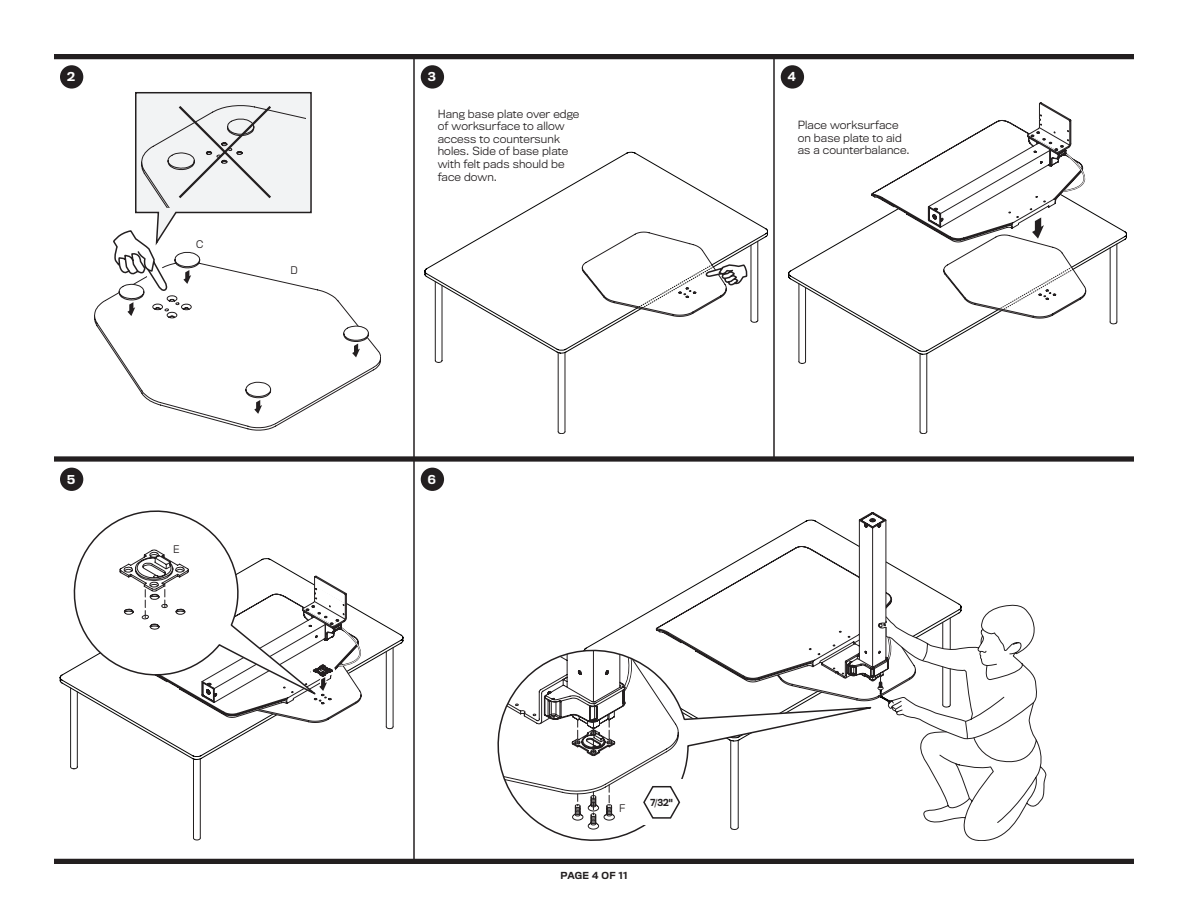
<style>
.page{position:relative;width:1188px;height:918px;background:#fff}
.page>*{position:absolute;margin:0;border:0;box-sizing:border-box;transform-origin:0 0}
.t1{font:500 11.4px "Titling Gothic FB";color:#fff}
.t2{font:300 10.5px/12.6px "Titling Gothic FB";letter-spacing:.01em;color:#231f20}
.t3{font:300 9.75px "Titling Gothic FB";color:#231f20}
.t4{font:500 9px "Titling Gothic FB";letter-spacing:.02em;color:#231f20}
.t5{font:500 9px "Titling Gothic FB";letter-spacing:.02em;color:#231f20;scale:.9 1}
</style>
<div class="page">
<svg style="left:94px;top:300px;width:287px;height:130px"></svg>
<svg style="left:425px;top:152px;width:343px;height:202px"></svg>
<hr style="left:558px;top:353px;width:1px;height:79px;background:#211e1e">
<hr style="left:565px;top:353px;width:1px;height:79px;background:#211e1e">
<svg style="left:558px;top:431px;width:8px;height:3px"></svg>
<svg style="left:435px;top:281px;width:8px;height:82px"></svg>
<hr style="left:758px;top:241px;width:1px;height:79px;background:#211e1e">
<svg style="left:582px;top:231px;width:176px;height:92px"></svg>
<hr style="left:193px;top:759px;width:1px;height:79px;background:#211e1e">
<hr style="left:200px;top:759px;width:1px;height:79px;background:#211e1e">
<svg style="left:193px;top:837px;width:8px;height:3px"></svg>
<svg style="left:788px;top:210px;width:339px;height:145px"></svg>
<hr style="left:920px;top:354px;width:1px;height:78px;background:#211e1e">
<hr style="left:927px;top:354px;width:1px;height:78px;background:#211e1e">
<svg style="left:919px;top:431px;width:8px;height:3px"></svg>
<svg style="left:798px;top:283px;width:8px;height:81px"></svg>
<svg style="left:1110px;top:321px;width:7px;height:3px"></svg>
<hr style="left:1110px;top:248px;width:1px;height:74px;background:#211e1e">
<hr style="left:1117px;top:244px;width:1px;height:78px;background:#211e1e">
<svg style="left:871px;top:102px;width:217px;height:218px"></svg>
<svg style="left:70px;top:575px;width:324px;height:194px"></svg>
<svg style="left:66px;top:510px;width:250px;height:186px"></svg>
<svg style="left:105px;top:92px;width:265px;height:325px"></svg>
<div style="left:54px;top:456px;width:1080px;height:6px;background:#231f20"></div>
<div style="left:54px;top:54px;width:1080px;height:5px;background:#231f20"></div>
<div style="left:54px;top:859px;width:1080px;height:5px;background:#231f20"></div>
<hr style="left:413px;top:56px;width:2px;height:403px;background:#231f20">
<hr style="left:413px;top:459px;width:2px;height:402px;background:#231f20">
<hr style="left:773px;top:56px;width:2px;height:403px;background:#231f20">
<div style="left:60px;top:65px;width:23px;height:24px;background:#231f20;border-radius:50%"></div>
<div style="left:421px;top:65px;width:23px;height:24px;background:#231f20;border-radius:50%"></div>
<div style="left:781px;top:65px;width:23px;height:24px;background:#231f20;border-radius:50%"></div>
<div style="left:60px;top:468px;width:23px;height:23px;background:#231f20;border-radius:50%"></div>
<div style="left:421px;top:468px;width:23px;height:23px;background:#231f20;border-radius:50%"></div>
<svg style="left:497px;top:512px;width:549px;height:329px"></svg>
<p class="t1" style="left:67px;top:70px;width:9px">2</p>
<p class="t1" style="left:428px;top:70px;width:10px">3</p>
<p class="t1" style="left:788px;top:70px;width:9px">4</p>
<p class="t3" style="left:196px;top:238px;width:9px">C</p>
<p class="t3" style="left:290px;top:265px;width:9px">D</p>
<p class="t2" style="left:438px;top:107px;width:143px">Hang base plate over edge of worksurface to allow access to countersunk holes. Side of base plate with felt pads should be face down.</p>
<p class="t2" style="left:798px;top:119px;width:102px">Place worksurface</p>
<p class="t2" style="left:798px;top:131px;width:114px">on base plate to aid as a counterbalance.</p>
<p class="t1" style="left:67px;top:472px;width:10px">5</p>
<p class="t1" style="left:428px;top:472px;width:10px">6</p>
<p class="t3" style="left:173px;top:544px;width:8px">E</p>
<p class="t3" style="left:619px;top:803px;width:8px">F</p>
<p class="t5" style="left:651px;top:797px;width:26px">7/32"</p>
<p class="t4" style="left:560px;top:870px;width:69px">PAGE 4 OF 11</p>
</div>
